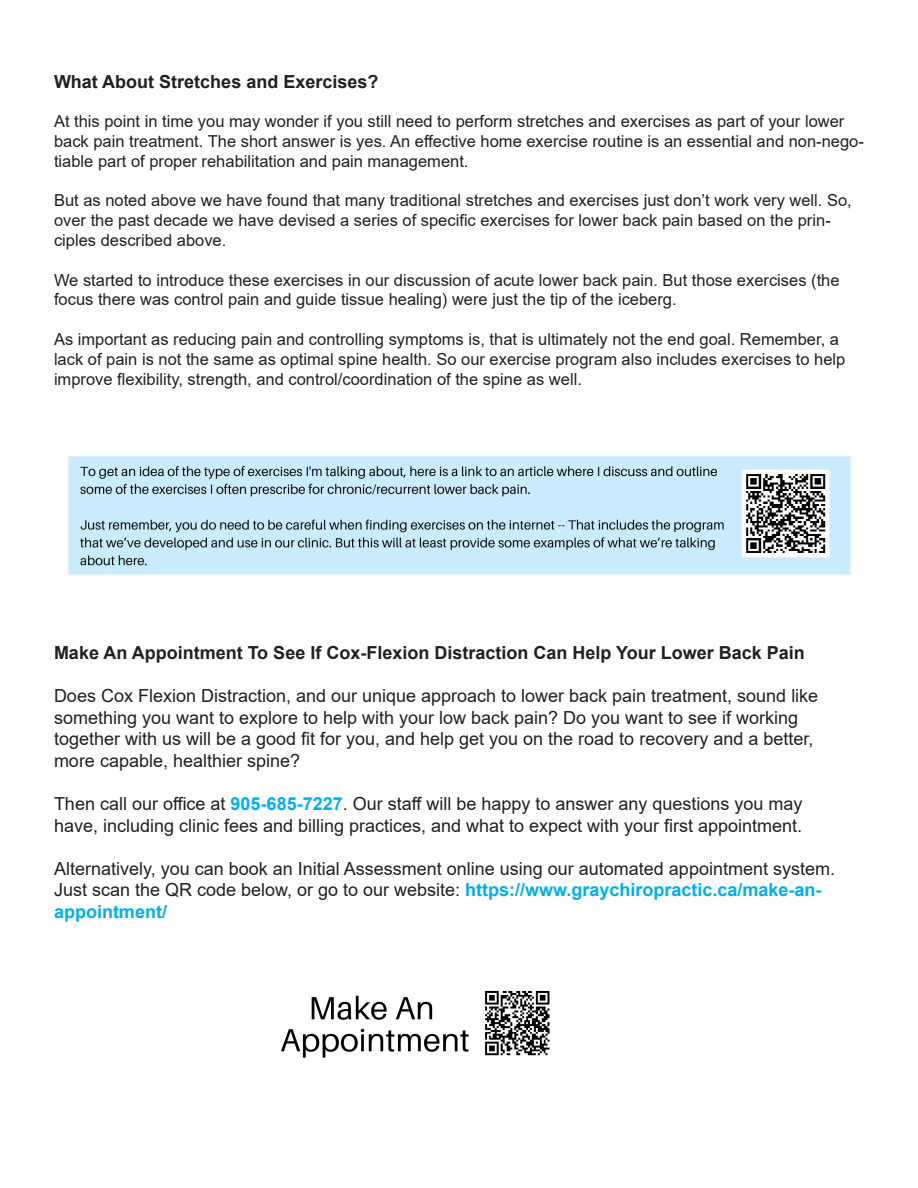
<style>
.page{position:relative;width:918px;height:1188px;background:#fff}
.page>*{position:absolute;margin:0;border:0;box-sizing:border-box;transform-origin:0 0}
.t1{font:18px/21.6px "Arial";color:#231f20}
.t2{font:700 18px "Arial";color:#231f20}
.t3{font:16.5px/19.8px "Arial";color:#231f20}
.s1{font-weight:700;color:#00aeef}
</style>
<div class="page">
<img style="left:67px;top:455px;width:785px;height:120px">
<img style="left:281px;top:990px;width:269px;height:68px">
<p class="t2" style="left:54px;top:69px;width:326px">What About Stretches and Exercises?</p>
<p class="t3" style="left:54px;top:111px;width:811px">At this point in time you may wonder if you still need to perform stretches and exercises as part of your lower back pain treatment. The short answer is yes. An effective home exercise routine is an essential and non-nego&shy;tiable part of proper rehabilitation and pain management.</p>
<p class="t3" style="left:54px;top:191px;width:799px">But as noted above we have found that many traditional stretches and exercises just don’t work very well. So, over the past decade we have devised a series of specific exercises for lower back pain based on the prin&shy;ciples described above.</p>
<p class="t3" style="left:54px;top:270px;width:787px">We started to introduce these exercises in our discussion of acute lower back pain. But those exercises (the focus there was control pain and guide tissue healing) were just the tip of the iceberg.</p>
<p class="t3" style="left:54px;top:329px;width:793px">As important as reducing pain and controlling symptoms is, that is ultimately not the end goal. Remember, a lack of pain is not the same as optimal spine health. So our exercise program also includes exercises to help improve flexibility, strength, and control/coordination of the spine as well.</p>
<p class="t2" style="left:54px;top:640px;width:752px">Make An Appointment To See If Cox-Flexion Distraction Can Help Your Lower Back Pain</p>
<p class="t1" style="left:54px;top:685px;width:766px">Does Cox Flexion Distraction, and our unique approach to lower back pain treatment, sound like something you want to explore to help with your low back pain? Do you want to see if working together with us will be a good fit for you, and help get you on the road to recovery and a better, more capable, healthier spine?</p>
<p class="t1" style="left:54px;top:793px;width:750px">Then call our office at <span class="s1">905-685-7227</span>. Our staff will be happy to answer any questions you may have, including clinic fees and billing practices, and what to expect with your first appointment.</p>
<p class="t1" style="left:54px;top:858px;width:783px">Alternatively, you can book an Initial Assessment online using our automated appointment system.<br>Just scan the QR code below, or go to our website: <span class="s1">https://www.graychiropractic.ca/make-an&shy;appointment/</span></p>
</div>
